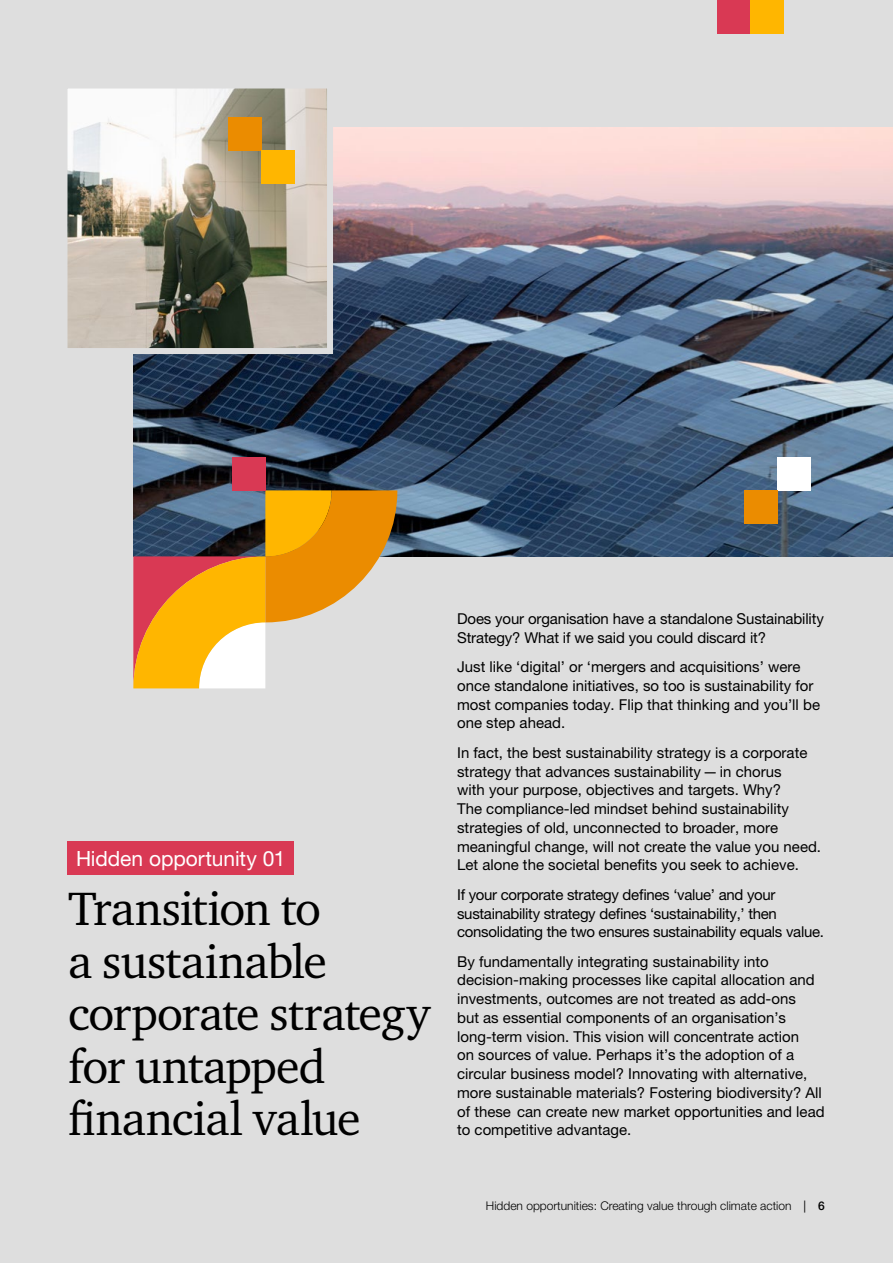
<style>
.page{position:relative;width:893px;height:1263px;background:#dedede}
.page>*{position:absolute;margin:0;border:0;box-sizing:border-box;transform-origin:0 0}
.t1{font:48px/52.5px "Charter ITC Pro";letter-spacing:-.02em;color:#000}
.t2{font:21px "Helvetica Neue LT Pro";letter-spacing:-.005em;color:#fff}
.t3{font:15px/18.8px "Helvetica Neue LT Pro";color:#000}
.t4{font:15px/18.8px "Helvetica Neue LT Pro";letter-spacing:-.02em;color:#000}
.t5{font:300 12px "Helvetica Neue LT Pro";color:#000}
.s1{font-weight:400}
.s2{font-weight:500}
</style>
<div class="page">
<img style="left:134px;top:128px;width:759px;height:428px">
<div style="left:68px;top:842px;width:226px;height:32px;background:#d93954"></div>
<img style="left:67px;top:88px;width:269px;height:269px">
<div style="left:777px;top:458px;width:33px;height:32px;background:#fff"></div>
<div style="left:744px;top:490px;width:33px;height:34px;background:#eb8c00"></div>
<div style="left:228px;top:117px;width:33px;height:33px;background:#eb8c00"></div>
<div style="left:261px;top:150px;width:33px;height:33px;background:#ffb600"></div>
<div style="left:717px;top:0;width:33px;height:33px;background:#d93954"></div>
<div style="left:750px;top:0;width:33px;height:33px;background:#ffb600"></div>
<svg style="left:133px;top:490px;width:264px;height:198px"></svg>
<div style="left:232px;top:457px;width:33px;height:33px;background:#d93954"></div>
<h2 class="t2" style="left:76px;top:846px;width:211px">Hidden opportunity 01</h2>
<h1 class="t1" style="left:68px;top:882px;width:364px">Transition to<br>a sustainable corporate strategy for untapped financial value</h1>
<p class="t3" style="left:457px;top:609px;width:368px">Does your organisation have a standalone Sustainability<br>Strategy? What if we said you could discard it?</p>
<p class="t3" style="left:457px;top:657px;width:364px">Just like ‘digital’ or ‘mergers and acquisitions’ were once standalone initiatives, so too is sustainability for most companies today. Flip that thinking and you’ll be one step ahead.</p>
<p class="t3" style="left:457px;top:743px;width:365px">In fact, the best sustainability strategy is a corporate strategy that advances sustainability—in chorus<br>with your purpose, objectives and targets. Why?<br>The compliance-led mindset behind sustainability strategies of old, unconnected to broader, more meaningful change, will not create the value you need.<br>Let alone the societal benefits you seek to achieve.</p>
<p class="t4" style="left:457px;top:885px;width:368px">If your corporate strategy defines ‘value’ and your sustainability strategy defines ‘sustainability,’ then consolidating the two ensures sustainability equals value.</p>
<p class="t3" style="left:457px;top:952px;width:369px">By fundamentally integrating sustainability into decision-making processes like capital allocation and investments, outcomes are not treated as add-ons<br>but as essential components of an organisation’s long-term vision. This vision will concentrate action<br>on sources of value. Perhaps it’s the adoption of a circular business model? Innovating with alternative, more sustainable materials? Fostering biodiversity? All of these can create new market opportunities and lead to competitive advantage.</p>
<p class="t5" style="left:486px;top:1198px;width:340px">Hidden opportunities: Creating value through climate action <span class="s1">|</span> <span class="s2">6</span></p>
</div>
